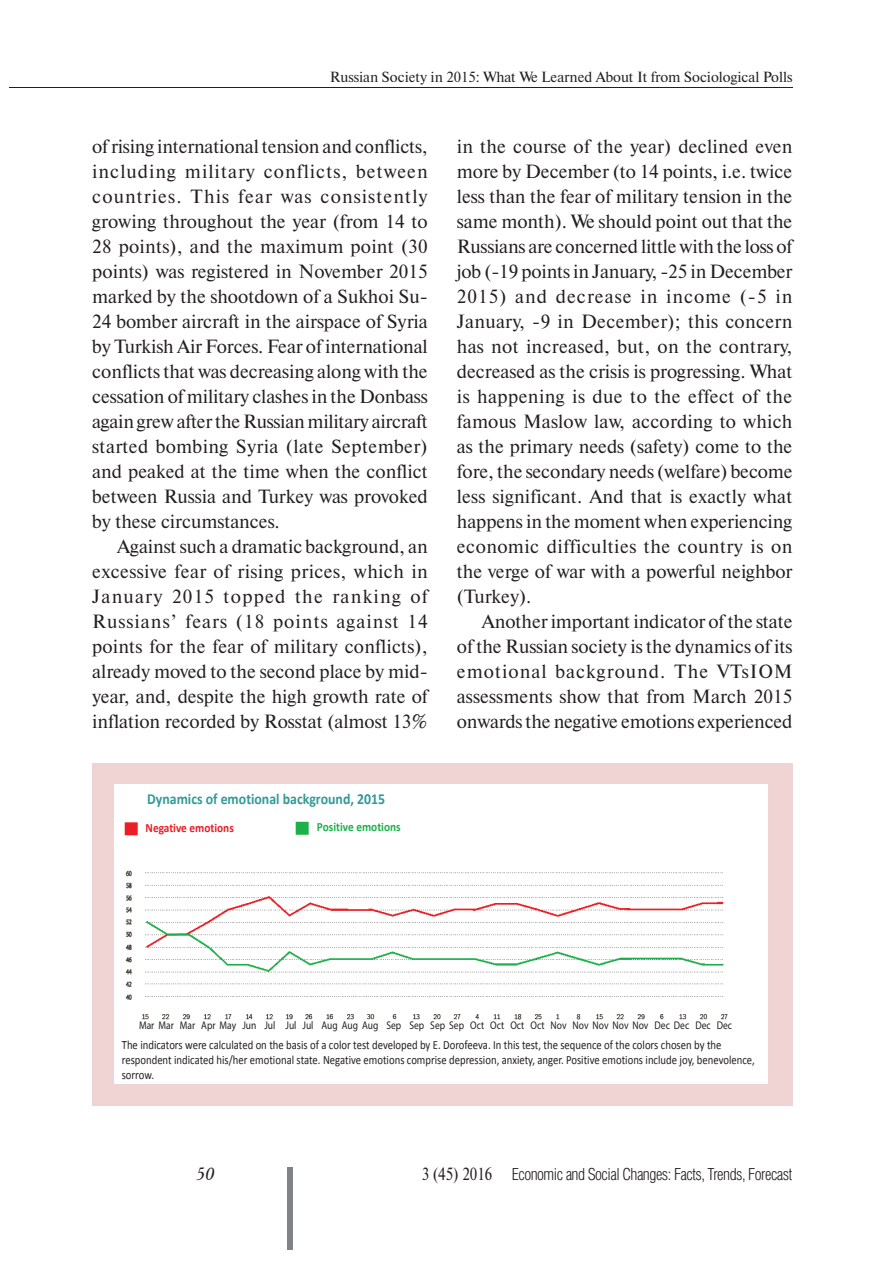
<style>
.page{position:relative;width:893px;height:1263px;background:#fff}
.page>*{position:absolute;margin:0;border:0;box-sizing:border-box;transform-origin:0 0}
.t1{font:19.05px/25px "Newton C";color:#231f20;text-align:justify}
.t2{font:italic 17.7px "Academy";color:#231f20}
.t3{font:300 16.65px "Helios Cond";letter-spacing:-.03em;color:#231f20}
.t4{font:700 15.3px "Calibri";color:#329a98;scale:.9 1}
.t5{font:14.7px "Newton C";color:#231f20}
.t6{font:12.6px/15.1px "Calibri";color:#231f20;scale:.85 1}
.t7{font:700 12.6px "Calibri";color:#ec1d23;scale:.9 1}
.t8{font:700 12.6px "Calibri";color:#1cb04b;scale:.9 1}
.t9{font:11.1px "Myriad Pro";color:#231f20;scale:.85 1}
.s1{font-family:"Newton C";font-weight:400;font-size:17.7px}
</style>
<div class="page">
<div style="left:287px;top:1167px;width:6px;height:83px;background:#808285"></div>
<hr style="left:9px;top:87px;width:783px;height:1px;background:#231f20">
<div style="left:92px;top:763px;width:700px;height:342px;background:#f0d4d4"></div>
<img style="left:115px;top:784px;width:653px;height:299px">
<div style="left:148px;top:791px;width:291px;height:22px;background:#fff"></div>
<div style="left:143px;top:818px;width:139px;height:20px;background:#fff"></div>
<div style="left:313px;top:817px;width:146px;height:22px;background:#fff"></div>
<div style="left:114px;top:1020px;width:649px;height:58px;background:#fff"></div>
<p class="t5" style="left:330px;top:72px;width:464px">Russian Society in 2015: What We Learned About It from Sociological Polls</p>
<p class="t1" style="left:92px;top:135px;width:337px">of rising international tension and conflicts, including military conflicts, between countries. This fear was consistently growing throughout the year (from 14 to 28 points), and the maximum point (30 points) was registered in November 2015 marked by the shootdown of a Sukhoi Su-24 bomber aircraft in the airspace of Syria by Turkish Air Forces. Fear of international conflicts that was decreasing along with the cessation of military clashes in the Donbass again grew after the Russian military aircraft started bombing Syria (late September) and peaked at the time when the conflict between Russia and Turkey was provoked by these circumstances.</p>
<p class="t1" style="left:92px;top:535px;width:337px;text-indent:25px">Against such a dramatic background, an excessive fear of rising prices, which in January 2015 topped the ranking of Russians’ fears (18 points against 14 points for the fear of military conflicts), already moved to the second place by mid&shy;year, and, despite the high growth rate of inflation recorded by Rosstat (almost 13%</p>
<p class="t4" style="left:147px;top:793px;width:266px">Dynamics of emotional background, 2015</p>
<p class="t7" style="left:146px;top:823px;width:100px">Negative emotions</p>
<p class="t8" style="left:317px;top:822px;width:95px">Positive emotions</p>
<p class="t1" style="left:457px;top:135px;width:337px">in the course of the year) declined even more by December (to 14 points, i.e. twice less than the fear of military tension in the same month). We should point out that the Russians are concerned little with the loss of job (-19 points in January, -25 in December 2015) and decrease in income (-5 in January, -9 in December); this concern has not increased, but, on the contrary, decreased as the crisis is progressing. What is happening is due to the effect of the famous Maslow law, according to which as the primary needs (safety) come to the fore, the secondary needs (welfare) become less significant. And that is exactly what happens in the moment when experiencing economic difficulties the country is on the verge of war with a powerful neighbor (Turkey).</p>
<p class="t1" style="left:457px;top:610px;width:337px;text-indent:25px">Another important indicator of the state of the Russian society is the dynamics of its emotional background. The VTsIOM assessments show that from March 2015 onwards the negative emotions experienced</p>
<p class="t9" style="left:139px;top:1021px;width:699px">Mar Mar Mar Apr May Jun Jul Jul Jul Aug Aug Aug Sep Sep Sep Sep Oct Oct Oct Oct Nov Nov Nov Nov Nov Dec Dec Dec Dec</p>
<p class="t6" style="left:122px;top:1038px;width:746px">The indicators were calculated on the basis of a color test developed by E. Dorofeeva. In this test, the sequence of the colors chosen by the respondent indicated his/her emotional state. Negative emotions comprise depression, anxiety, anger. Positive emotions include joy, benevolence, sorrow.</p>
<p class="t2" style="left:196px;top:1165px;width:20px">50</p>
<p class="t3" style="left:422px;top:1168px;width:372px"><span class="s1">3 (45) 2016</span> Economic and Social Changes: Facts, Trends, Forecast</p>
</div>
